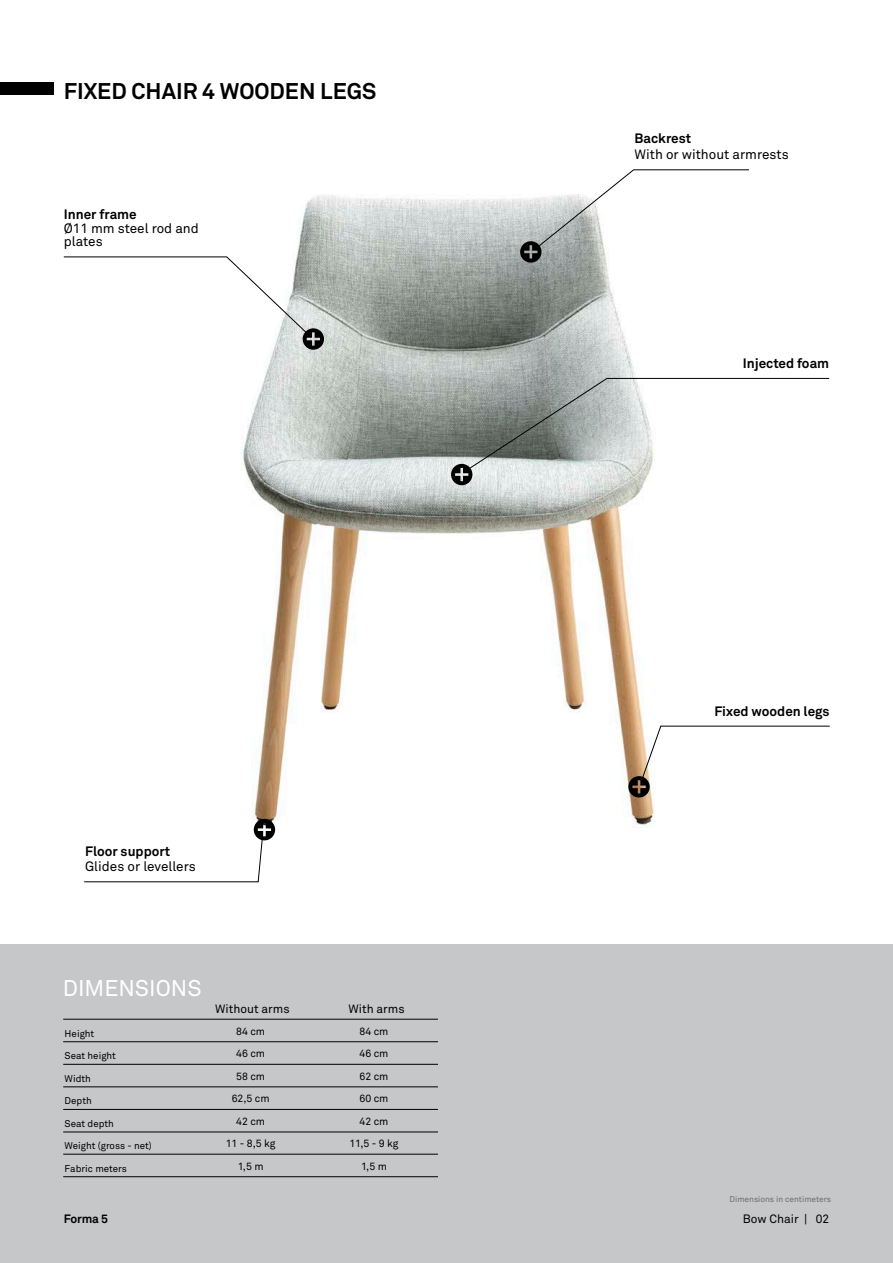
<style>
.page{position:relative;width:893px;height:1263px;background:#fff}
.page>*{position:absolute;margin:0;border:0;box-sizing:border-box;transform-origin:0 0}
.t1{font:700 22.5px "Akkurat";color:#000}
.t2{font:22.5px "Akkurat";color:#fff}
.t3{font:13.5px/13.5px "Akkurat";color:#000}
.t4{font:700 13.5px "Akkurat";color:#000}
.t5{font:12px "Akkurat";color:#000}
.t6{font:700 12px "Akkurat";letter-spacing:-.02em;color:#000}
.t7{font:10.5px/22.5px "Akkurat";color:#000;text-align:center}
.t8{font:9.75px "Akkurat";color:#000}
.t9{font:8.25px "Akkurat";color:#6d6d71}
</style>
<div class="page">
<div style="left:0;top:944px;width:893px;height:319px;background:#c6c7c9"></div>
<hr style="left:63px;top:1041px;width:375px;height:1px;background:#000">
<hr style="left:63px;top:1064px;width:375px;height:1px;background:#000">
<hr style="left:63px;top:1086px;width:375px;height:1px;background:#000">
<hr style="left:63px;top:1109px;width:375px;height:1px;background:#000">
<hr style="left:63px;top:1132px;width:375px;height:1px;background:#000">
<hr style="left:63px;top:1154px;width:375px;height:1px;background:#000">
<hr style="left:63px;top:1176px;width:375px;height:1px;background:#000">
<hr style="left:63px;top:1019px;width:375px;height:1px;background:#000">
<img style="left:0;top:82px;width:830px;height:801px">
<h1 class="t1" style="left:64px;top:77px;width:314px">FIXED CHAIR 4 WOODEN LEGS</h1>
<p class="t4" style="left:64px;top:206px;width:75px">Inner frame</p>
<p class="t3" style="left:64px;top:221px;width:137px">Ø11 mm steel rod and plates</p>
<p class="t4" style="left:85px;top:843px;width:87px">Floor support</p>
<p class="t3" style="left:85px;top:859px;width:112px">Glides or levellers</p>
<h1 class="t2" style="left:63px;top:974px;width:140px">DIMENSIONS</h1>
<p class="t8" style="left:65px;top:1027px;width:31px">Height</p>
<p class="t8" style="left:65px;top:1049px;width:53px">Seat height</p>
<p class="t8" style="left:65px;top:1072px;width:28px">Width</p>
<p class="t8" style="left:65px;top:1094px;width:29px">Depth</p>
<p class="t8" style="left:65px;top:1117px;width:51px">Seat depth</p>
<p class="t8" style="left:65px;top:1139px;width:89px">Weight (gross - net)</p>
<p class="t8" style="left:65px;top:1162px;width:64px">Fabric meters</p>
<p class="t5" style="left:215px;top:1001px;width:76px">Without arms</p>
<p class="t5" style="left:348px;top:1001px;width:58px">With arms</p>
<p class="t7" style="left:226px;top:1019px;width:51px">84 cm<br>46 cm<br>58 cm<br>62,5 cm<br>42 cm<br>11 - 8,5 kg<br>1,5 m</p>
<p class="t7" style="left:349px;top:1019px;width:51px">84 cm<br>46 cm<br>62 cm<br>60 cm<br>42 cm<br>11,5 - 9 kg<br>1,5 m</p>
<p class="t4" style="left:634px;top:130px;width:58px">Backrest</p>
<p class="t3" style="left:634px;top:147px;width:156px">With or without armrests</p>
<p class="t4" style="left:743px;top:355px;width:88px">Injected foam</p>
<p class="t4" style="left:714px;top:702px;width:117px">Fixed wooden legs</p>
<p class="t9" style="left:729px;top:1193px;width:103px">Dimensions in centimeters</p>
<p class="t6" style="left:64px;top:1211px;width:46px">Forma 5</p>
<p class="t5" style="left:743px;top:1211px;width:88px">Bow Chair | 02</p>
</div>
